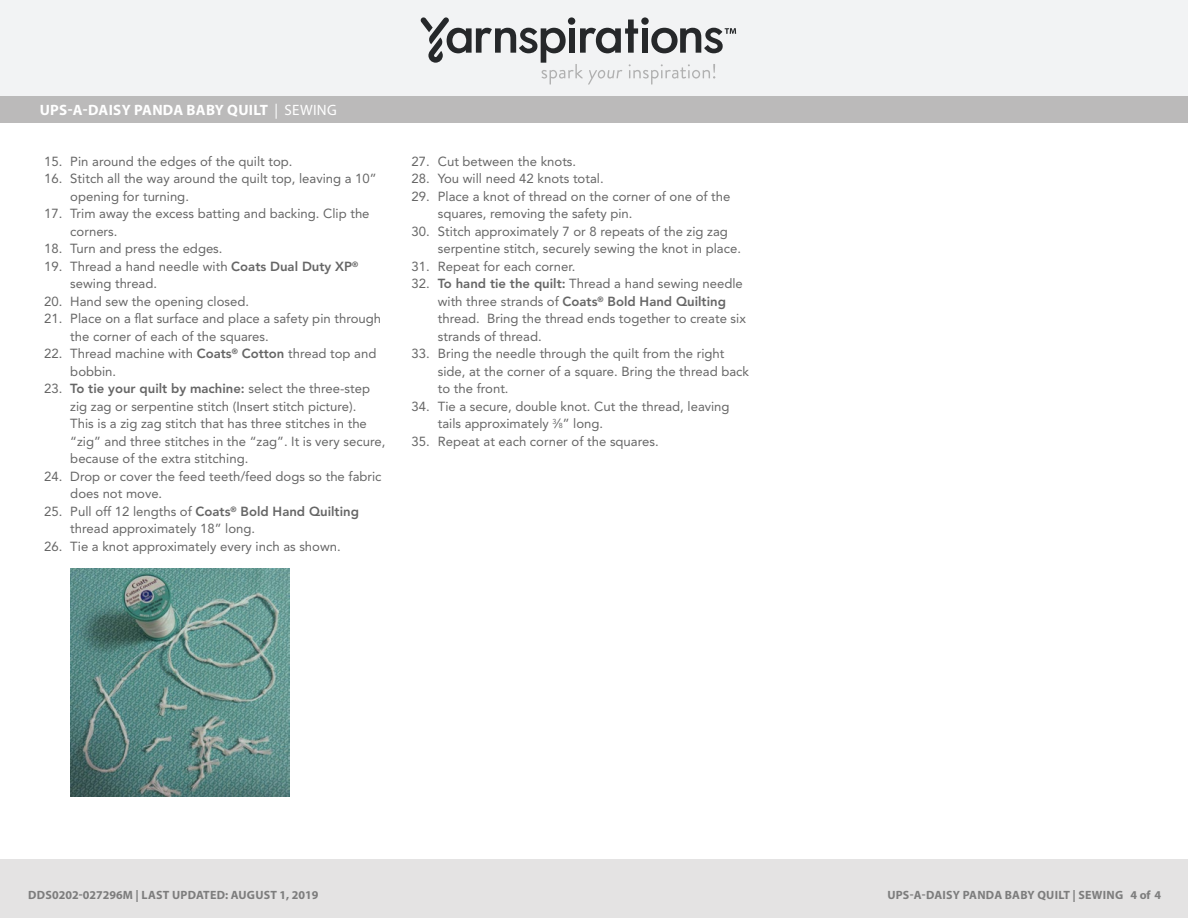
<style>
.page{position:relative;width:1188px;height:918px;background:#fff}
.page>*{position:absolute;margin:0;border:0;box-sizing:border-box;transform-origin:0 0}
.Head{font:700 15px "Myriad Pro";letter-spacing:.02em;color:#fff}
.t1{font:13.05px/17.5px "Avenir LT Std";color:#666}
.t2{font:700 12px "Myriad Pro";letter-spacing:.02em;color:#7d7d7d}
.s1{font-weight:400}
.s2{font-weight:800}
.s3{font-size:7.2px}
</style>
<div class="page">
<div style="left:0;top:0;width:1188px;height:98px;background:#f2f3f4"></div>
<svg style="left:421px;top:17px;width:315px;height:68px"></svg>
<div style="left:0;top:96px;width:1188px;height:27px;background:#bbbaba"></div>
<img style="left:70px;top:568px;width:220px;height:229px">
<div style="left:0;top:860px;width:1188px;height:58px;background:#e4e3e3"></div>
<p class="Head" style="left:40px;top:100px;width:299px">UPS-A-DAISY PANDA BABY QUILT <span class="s1">| SEWING</span></p>
<p class="t1" style="left:44px;top:153px;width:250px">15. Pin around the edges of the quilt top.</p>
<p class="t1" style="left:70px;top:170px;width:308px;text-indent:-26px">16. Stitch all the way around the quilt top, leaving a 10” opening for turning.</p>
<p class="t1" style="left:70px;top:205px;width:301px;text-indent:-26px">17. Trim away the excess batting and backing. Clip the corners.</p>
<p class="t1" style="left:44px;top:240px;width:180px">18. Turn and press the edges.</p>
<p class="t1" style="left:70px;top:258px;width:290px;text-indent:-26px">19. Thread a hand needle with <span class="s2">Coats Dual Duty XP</span><sup>® </sup>sewing thread.</p>
<p class="t1" style="left:44px;top:293px;width:206px">20. Hand sew the opening closed.</p>
<p class="t1" style="left:70px;top:310px;width:312px;text-indent:-26px">21. Place on a flat surface and place a safety pin through the corner of each of the squares.</p>
<p class="t1" style="left:70px;top:345px;width:308px;text-indent:-26px">22. Thread machine with <span class="s2">Coats</span><sup>®</sup> <span class="s2">Cotton</span> thread top and bobbin.</p>
<p class="t1" style="left:70px;top:380px;width:317px;text-indent:-26px">23. <span class="s2">To tie your quilt by machine:</span> select the three-step zig zag or serpentine stitch (Insert stitch picture).<br>This is a zig zag stitch that has three stitches in the “zig” and three stitches in the “zag”. It is very secure, because of the extra stitching.</p>
<p class="t1" style="left:70px;top:468px;width:313px;text-indent:-26px">24. Drop or cover the feed teeth/feed dogs so the fabric does not move.</p>
<p class="t1" style="left:70px;top:503px;width:290px;text-indent:-26px">25. Pull off 12 lengths of <span class="s2">Coats</span><sup>®</sup> <span class="s2">Bold Hand Quilting </span>thread approximately 18” long.</p>
<p class="t1" style="left:44px;top:538px;width:298px">26. Tie a knot approximately every inch as shown.</p>
<p class="t1" style="left:412px;top:153px;width:166px">27. Cut between the knots.</p>
<p class="t1" style="left:412px;top:170px;width:194px">28. You will need 42 knots total.</p>
<p class="t1" style="left:438px;top:188px;width:294px;text-indent:-26px">29. Place a knot of thread on the corner of one of the squares, removing the safety pin.</p>
<p class="t1" style="left:438px;top:223px;width:305px;text-indent:-26px">30. Stitch approximately 7 or 8 repeats of the zig zag serpentine stitch, securely sewing the knot in place.</p>
<p class="t1" style="left:412px;top:258px;width:165px">31. Repeat for each corner.</p>
<p class="t1" style="left:438px;top:275px;width:310px;text-indent:-26px">32. <span class="s2">To hand tie the quilt:</span> Thread a hand sewing needle with three strands of <span class="s2">Coats</span><sup>®</sup> <span class="s2">Bold Hand Quilting </span>thread. Bring the thread ends together to create six strands of thread.</p>
<p class="t1" style="left:438px;top:345px;width:313px;text-indent:-26px">33. Bring the needle through the quilt from the right side, at the corner of a square. Bring the thread back to the front.</p>
<p class="t1" style="left:438px;top:398px;width:293px;text-indent:-26px">34. Tie a secure, double knot. Cut the thread, leaving tails approximately <sup>3</sup>⁄<span class="s3">8</span>” long.</p>
<p class="t1" style="left:412px;top:433px;width:249px">35. Repeat at each corner of the squares.</p>
<p class="t2" style="left:28px;top:887px;width:292px">DDS0202-027296M | LAST UPDATED: AUGUST 1, 2019</p>
<p class="t2" style="left:887px;top:887px;width:275px">UPS-A-DAISY PANDA BABY QUILT | SEWING 4 of 4</p>
</div>
